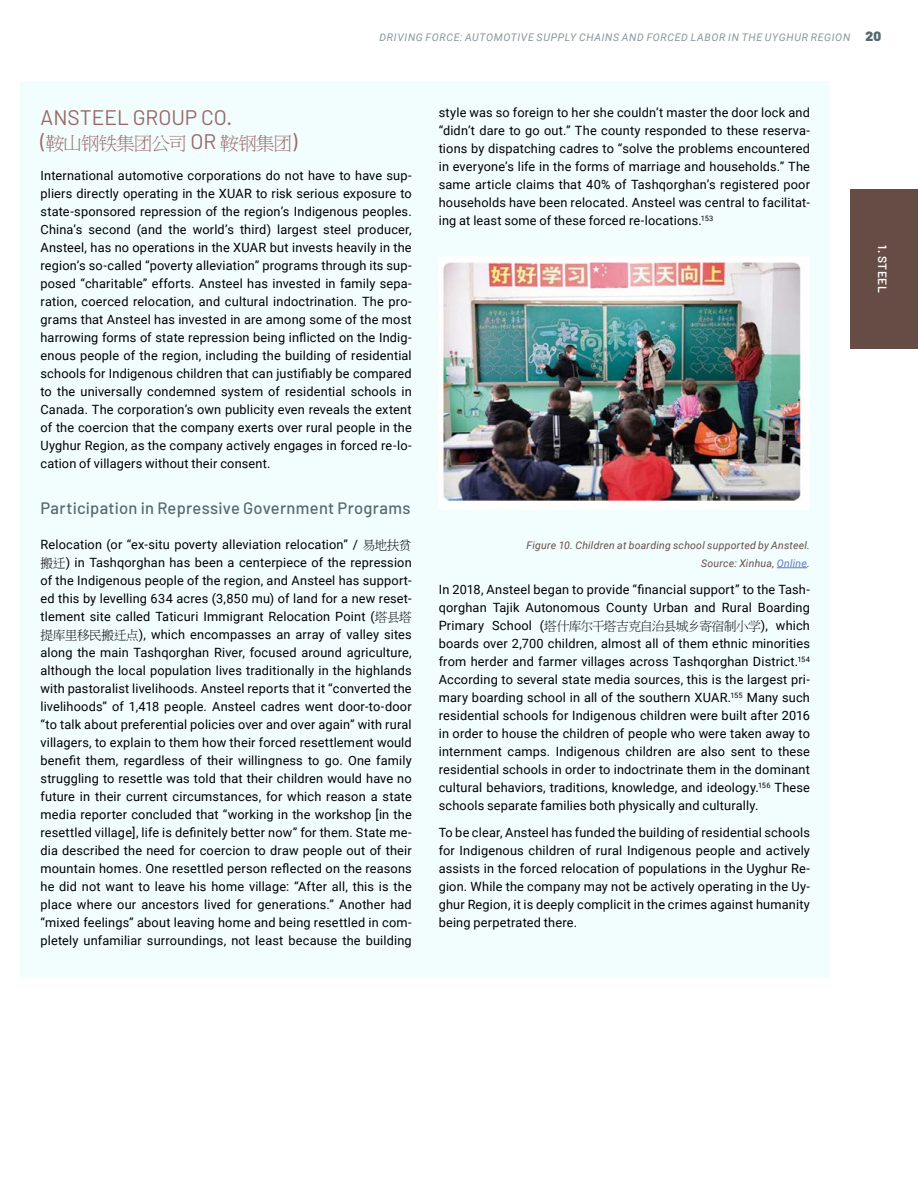
<style>
.page{position:relative;width:918px;height:1188px;background:#fff}
.page>*{position:absolute;margin:0;border:0;box-sizing:border-box;transform-origin:0 0}
.H3_Barlow{font:21px "Barlow";letter-spacing:-.005em;color:#966}
.H3_Barlow-2{font:18.75px "Ming Li U";letter-spacing:-.06em;color:#966}
.H4_Barlow{font:500 16.5px "Barlow";letter-spacing:.015em;color:#556970}
.t1{font:12.75px/18px "Roboto";letter-spacing:.015em;color:#000;text-align:justify}
.t2{font:600 12px "Barlow";letter-spacing:.035em;color:#fff}
.t3{font:italic 10.5px/18px "Roboto";letter-spacing:.025em;color:#654c45;text-align:right}
.t4{font:italic 10.5px "Roboto";letter-spacing:.06em;color:#88969b}
.s1{font-family:"Barlow";font-weight:900;font-style:normal;font-size:13.5px;color:#556970}
.s2{font-family:"Barlow";font-size:21px}
.s3{font-family:"Ming Li U"}
.s4{color:#6078bf}
</style>
<div class="page">
<div style="left:850px;top:189px;width:68px;height:160px;background:#654c45"></div>
<div style="left:20px;top:81px;width:810px;height:896px;background:#f2fdfe"></div>
<hr style="left:777px;top:568px;width:30px;height:1px;background:#6078bf">
<img style="left:439px;top:255px;width:371px;height:254px">
<p class="t4" style="left:380px;top:29px;width:503px">DRIVING FORCE: AUTOMOTIVE SUPPLY CHAINS AND FORCED LABOR IN THE UYGHUR REGION <span class="s1">20</span></p>
<p class="H3_Barlow" style="left:40px;top:104px;width:193px">ANSTEEL GROUP CO.</p>
<p class="H3_Barlow-2" style="left:40px;top:133px;width:258px"><span class="s2">(</span>鞍山钢铁集团公司 <span class="s2">OR</span> 鞍钢集团<span class="s2">)</span></p>
<p class="t1" style="left:40px;top:166px;width:373px">International automotive corporations do not have to have sup&shy;pliers directly operating in the XUAR to risk serious exposure to state-sponsored repression of the region’s Indigenous peoples.<br>China’s second (and the world’s third) largest steel producer, Ansteel, has no operations in the XUAR but invests heavily in the region’s so-called “poverty alleviation” programs through its sup&shy;posed “charitable” efforts. Ansteel has invested in family sepa&shy;ration, coerced relocation, and cultural indoctrination. The pro&shy;grams that Ansteel has invested in are among some of the most harrowing forms of state repression being inflicted on the Indig&shy;enous people of the region, including the building of residential schools for Indigenous children that can justifiably be compared to the universally condemned system of residential schools in Canada. The corporation’s own publicity even reveals the extent of the coercion that the company exerts over rural people in the Uyghur Region, as the company actively engages in forced re-lo&shy;cation of villagers without their consent.</p>
<p class="H4_Barlow" style="left:40px;top:498px;width:371px">Participation in Repressive Government Programs</p>
<p class="t1" style="left:40px;top:535px;width:373px">Relocation (or “ex-situ poverty alleviation relocation” / <span class="s3">易地扶贫搬迁</span>) in Tashqorghan has been a centerpiece of the repression of the Indigenous people of the region, and Ansteel has support&shy;ed this by levelling 634 acres (3,850 mu) of land for a new reset&shy;tlement site called Taticuri Immigrant Relocation Point (<span class="s3">塔县塔提库里移民搬迁点</span>), which encompasses an array of valley sites along the main Tashqorghan River, focused around agriculture, although the local population lives traditionally in the highlands with pastoralist livelihoods. Ansteel reports that it “converted the livelihoods” of 1,418 people. Ansteel cadres went door-to-door “to talk about preferential policies over and over again” with rural villagers, to explain to them how their forced resettlement would benefit them, regardless of their willingness to go. One family struggling to resettle was told that their children would have no future in their current circumstances, for which reason a state media reporter concluded that “working in the workshop [in the resettled village], life is definitely better now” for them. State me&shy;dia described the need for coercion to draw people out of their mountain homes. One resettled person reflected on the reasons he did not want to leave his home village: “After all, this is the place where our ancestors lived for generations.” Another had “mixed feelings” about leaving home and being resettled in com&shy;pletely unfamiliar surroundings, not least because the building</p>
<p class="t1" style="left:439px;top:103px;width:373px">style was so foreign to her she couldn’t master the door lock and “didn’t dare to go out.” The county responded to these reserva&shy;tions by dispatching cadres to “solve the problems encountered in everyone’s life in the forms of marriage and households.” The same article claims that 40% of Tashqorghan’s registered poor households have been relocated. Ansteel was central to facilitat&shy;ing at least some of these forced re-locations.<sup>153</sup></p>
<p class="t3" style="left:527px;top:536px;width:285px">Figure 10. Children at boarding school supported by Ansteel.<br>Source: Xinhua, <span class="s4">Online</span>.</p>
<p class="t1" style="left:439px;top:580px;width:373px">In 2018, Ansteel began to provide “financial support” to the Tash&shy;qorghan Tajik Autonomous County Urban and Rural Boarding Primary School (<span class="s3">塔什库尔干塔吉克自治县城乡寄宿制小学</span>), which boards over 2,700 children, almost all of them ethnic minorities from herder and farmer villages across Tashqorghan District.<sup>154<br></sup>According to several state media sources, this is the largest pri&shy;mary boarding school in all of the southern XUAR.<sup>155</sup> Many such residential schools for Indigenous children were built after 2016 in order to house the children of people who were taken away to internment camps. Indigenous children are also sent to these residential schools in order to indoctrinate them in the dominant cultural behaviors, traditions, knowledge, and ideology.<sup>156</sup> These schools separate families both physically and culturally.</p>
<p class="t1" style="left:439px;top:823px;width:373px">To be clear, Ansteel has funded the building of residential schools for Indigenous children of rural Indigenous people and actively assists in the forced relocation of populations in the Uyghur Re&shy;gion. While the company may not be actively operating in the Uy&shy;ghur Region, it is deeply complicit in the crimes against humanity being perpetrated there.</p>
<p class="t2" style="left:890px;top:245px;width:49px;rotate:90deg">1. STEEL</p>
</div>
